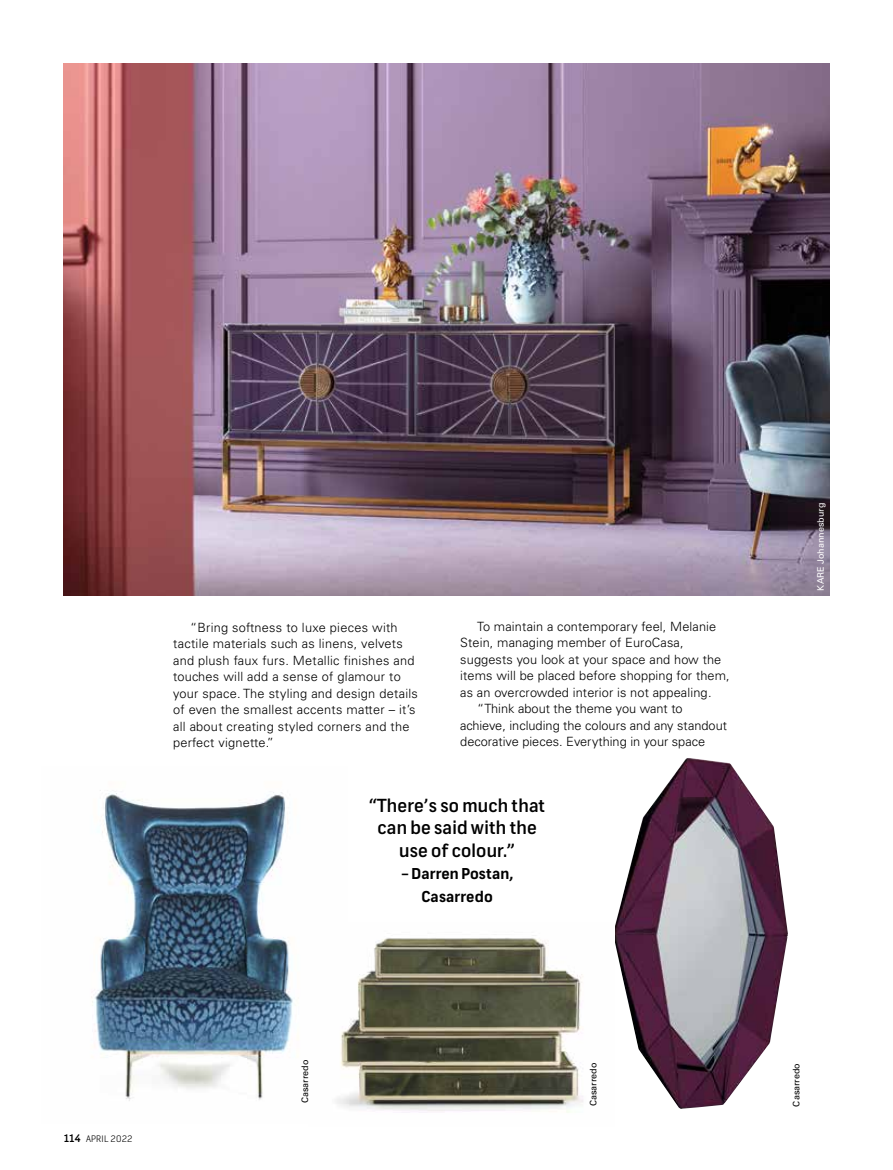
<style>
.page{position:relative;width:893px;height:1170px;background:#fff}
.page>*{position:absolute;margin:0;border:0;box-sizing:border-box;transform-origin:0 0}
.t1{font:500 18px/22.5px "Frank";letter-spacing:.01em;color:#000;text-align:center}
.t2{font:700 15px/22.5px "Frank";letter-spacing:.01em;color:#000;text-align:center}
.t3{font:300 12.75px/16.5px "Univers LT Std";letter-spacing:.01em;color:#000}
.t4{font:9px "Univers LT Std";color:#000}
.t5{font:9px "Univers LT Std";color:#fff}
.t6{font:300 9px "Frank";letter-spacing:.02em;color:#000}
.s1{font-weight:500;font-size:10.5px}
</style>
<div class="page">
<img style="left:91px;top:790px;width:202px;height:311px">
<img style="left:64px;top:64px;width:765px;height:531px">
<img style="left:615px;top:758px;width:173px;height:350px">
<img style="left:336px;top:938px;width:247px;height:175px">
<p class="t3" style="left:173px;top:619px;width:246px;text-indent:17px">“Bring softness to luxe pieces with tactile materials such as linens, velvets and plush faux furs. Metallic finishes and touches will add a sense of glamour to your space. The styling and design details of even the smallest accents matter – it’s all about creating styled corners and the perfect vignette.”</p>
<p class="t3" style="left:477px;top:617px;width:240px">To maintain a contemporary feel, Melanie</p>
<p class="t3" style="left:460px;top:634px;width:225px">Stein, managing member of EuroCasa,</p>
<p class="t3" style="left:460px;top:650px;width:263px">suggests you look at your space and how the</p>
<p class="t3" style="left:460px;top:667px;width:271px">items will be placed before shopping for them,</p>
<p class="t3" style="left:460px;top:683px;width:253px">as an overcrowded interior is not appealing.</p>
<p class="t3" style="left:477px;top:700px;width:207px">“Think about the theme you want to</p>
<p class="t3" style="left:460px;top:716px;width:268px">achieve, including the colours and any standout</p>
<p class="t3" style="left:460px;top:733px;width:246px">decorative pieces. Everything in your space</p>
<h1 class="t1" style="left:369px;top:793px;width:178px">“There’s so much that can be said with the use of colour.”</h1>
<p class="t2" style="left:401px;top:862px;width:114px">– Darren Postan,<br>Casarredo</p>
<p class="t5" style="left:815px;top:590px;width:89px;rotate:-90deg">KARE Johannesburg</p>
<p class="t6" style="left:64px;top:1133px;width:70px"><span class="s1">114</span> APRIL 2022</p>
<p class="t4" style="left:300px;top:1103px;width:45px;rotate:-90deg">Casarredo</p>
<p class="t4" style="left:588px;top:1106px;width:45px;rotate:-90deg">Casarredo</p>
<p class="t4" style="left:791px;top:1106px;width:45px;rotate:-90deg">Casarredo</p>
</div>
